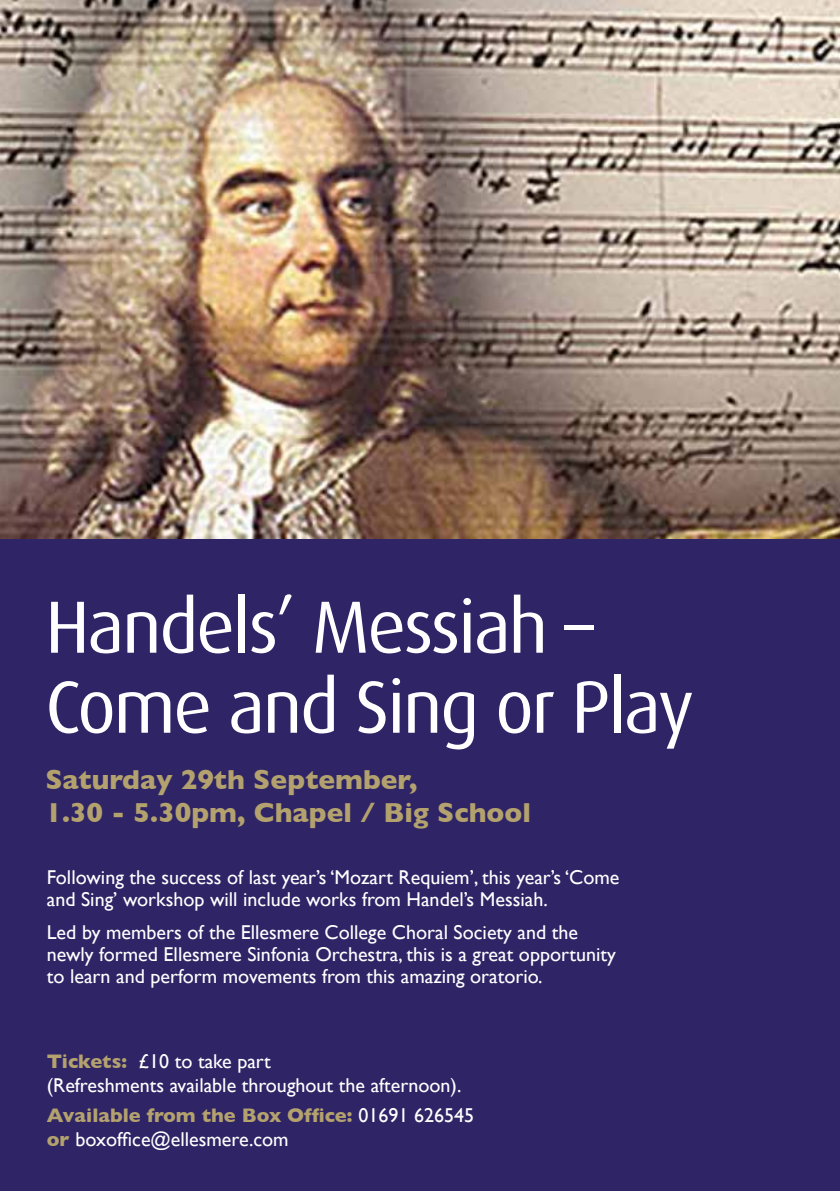
<style>
.page{position:relative;width:840px;height:1191px;background:#fff}
.page>*{position:absolute;margin:0;border:0;box-sizing:border-box;transform-origin:0 0}
.t1{font:74px/80px "Dax";letter-spacing:-.03em;color:#fff}
.t2{font:700 28px/32px "Gill Sans";color:#b3a16e}
.t3{font:20px/22px "Gill Sans";color:#fff}
.s1{font-weight:700;color:#b3a16e}
</style>
<div class="page">
<div style="left:0;top:0;width:839px;height:1191px;background:#2e2466"></div>
<img style="left:0;top:0;width:839px;height:538px">
<h1 class="t1" style="left:45px;top:588px;width:649px">Handels’ Messiah –<br>Come and Sing or Play</h1>
<h2 class="t2" style="left:45px;top:763px;width:487px">Saturday 29th September,<br>1.30 - 5.30pm, Chapel / Big School</h2>
<p class="t3" style="left:47px;top:866px;width:574px">Following the success of last year’s ‘Mozart Requiem’, this year’s ‘Come and Sing’ workshop will include works from Handel’s Messiah.</p>
<p class="t3" style="left:47px;top:921px;width:570px">Led by members of the Ellesmere College Choral Society and the newly formed Ellesmere Sinfonia Orchestra, this is a great opportunity to learn and perform movements from this amazing oratorio.</p>
<p class="t3" style="left:47px;top:1049px;width:416px;line-height:24px"><span class="s1">Tickets:</span> £10 to take part<br>(Refreshments available throughout the afternoon).</p>
<p class="t3" style="left:47px;top:1102px;width:428px;line-height:24px"><span class="s1">Available from the Box Office:</span> 01691 626545 <span class="s1">or</span> boxoffice@ellesmere.com</p>
</div>
